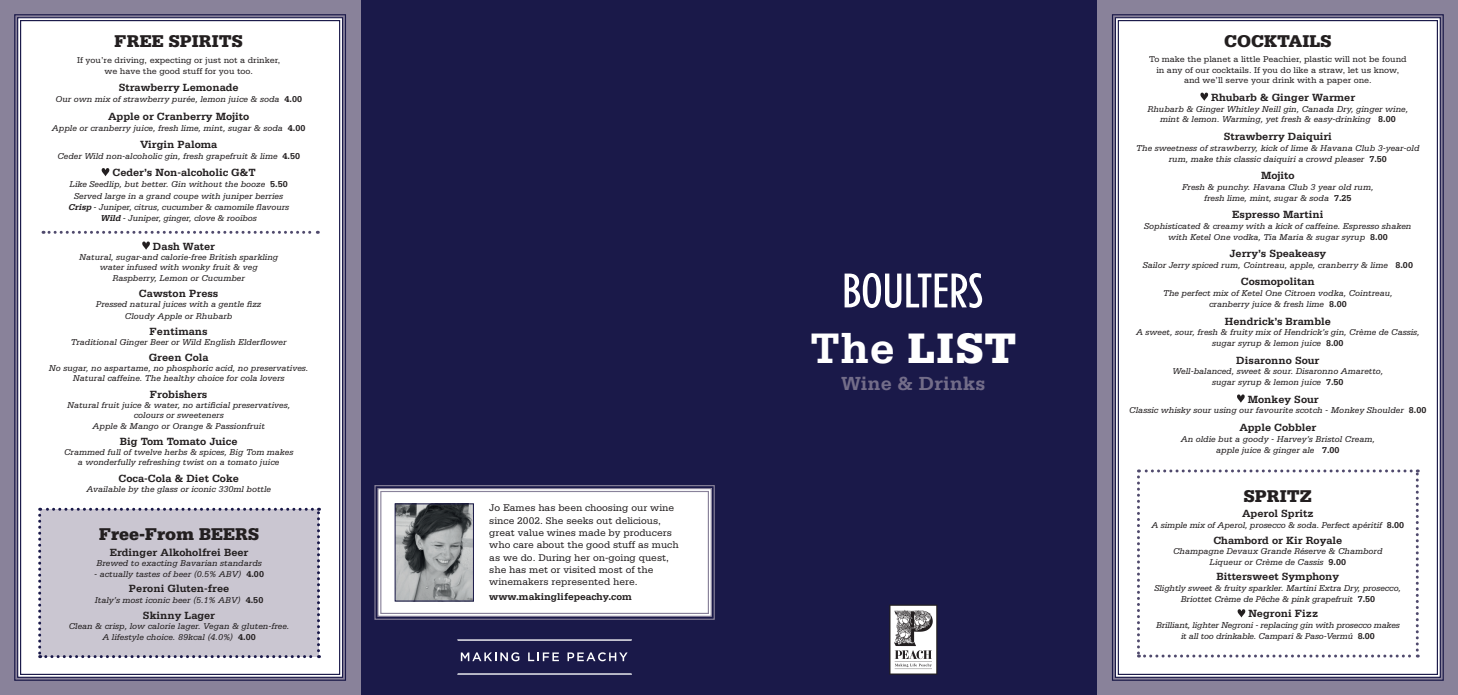
<style>
.page{position:relative;width:1458px;height:695px;background:#fff}
.page>*{position:absolute;margin:0;border:0;box-sizing:border-box;transform-origin:0 0}
.t1{font:900 45px "Serifa";color:#fff}
.t2{font:700 20px "Serifa";color:#736d89}
.t3{font:900 18px "Serifa";color:#231f20}
.t4{font:700 11px "Serifa";color:#231f20}
.t5{font:10.3px/12.3px "Serifa";color:#231f20}
.t6{font:700 10.3px "Serifa";color:#231f20}
.t7{font:italic 9px/10.8px "Serifa";color:#231f20;text-align:center}
.t8{font:9px/10.8px "Serifa";color:#231f20;text-align:center}
.t9{font:italic 9px/10.8px "Serifa";letter-spacing:-.02em;color:#231f20;text-align:center}
.s1{font-weight:700;font-style:normal}
.s2{font-weight:700}
</style>
<div class="page">
<div style="left:360px;top:0;width:737px;height:694px;background:#1a1949"></div>
<div style="left:1097px;top:0;width:360px;height:694px;background:#89829a"></div>
<div style="left:0;top:0;width:360px;height:694px;background:#89829a"></div>
<svg style="left:1112px;top:14px;width:331px;height:667px;background:#f3f3f5"></svg>
<svg style="left:14px;top:14px;width:332px;height:667px;background:#f3f3f5"></svg>
<svg style="left:102px;top:168px;width:7px;height:8px"></svg>
<svg style="left:142px;top:241px;width:8px;height:9px"></svg>
<svg style="left:1200px;top:93px;width:7px;height:8px"></svg>
<svg style="left:1236px;top:394px;width:8px;height:8px"></svg>
<svg style="left:43px;top:231px;width:275px;height:3px"></svg>
<svg style="left:844px;top:273px;width:137px;height:35px"></svg>
<div style="left:38px;top:507px;width:282px;height:151px;background:#cac6d1"></div>
<svg style="left:374px;top:485px;width:341px;height:135px;background:#ececef"></svg>
<div style="left:377px;top:488px;width:334px;height:128px;border:1px solid #89829a"></div>
<div style="left:380px;top:491px;width:328px;height:123px;border:1px solid #89829a"></div>
<svg style="left:457px;top:639px;width:175px;height:1px"></svg>
<svg style="left:457px;top:673px;width:175px;height:1px"></svg>
<svg style="left:461px;top:652px;width:58px;height:9px"></svg>
<svg style="left:528px;top:652px;width:31px;height:9px"></svg>
<svg style="left:567px;top:652px;width:60px;height:9px"></svg>
<img style="left:397px;top:505px;width:74px;height:94px">
<div style="left:395px;top:503px;width:78px;height:98px;border:1px solid #1a1949"></div>
<svg style="left:889px;top:604px;width:48px;height:70px;background:#bbbabb"></svg>
<div style="left:1136px;top:469px;width:282px;height:188px;background:#fff"></div>
<p class="t3" style="left:115px;top:30px;width:130px">FREE SPIRITS</p>
<p class="t8" style="left:77px;top:55px;width:205px">If you’re driving, expecting or just not a drinker, we have the good stuff for you too.</p>
<p class="t4" style="left:119px;top:81px;width:121px">Strawberry Lemonade</p>
<p class="t7" style="left:55px;top:94px;width:248px">Our own mix of strawberry purée, lemon juice &amp; soda <span class="s1">4.00</span></p>
<p class="t4" style="left:108px;top:110px;width:143px">Apple or Cranberry Mojito</p>
<p class="t7" style="left:52px;top:122px;width:255px">Apple or cranberry juice, fresh lime, mint, sugar &amp; soda <span class="s1">4.00</span></p>
<p class="t4" style="left:140px;top:138px;width:79px">Virgin Paloma</p>
<p class="t7" style="left:57px;top:150px;width:244px">Ceder Wild non-alcoholic gin, fresh grapefruit &amp; lime <span class="s1">4.50</span></p>
<p class="t4" style="left:112px;top:166px;width:145px">Ceder’s Non-alcoholic G&amp;T</p>
<p class="t7" style="left:70px;top:179px;width:220px">Like Seedlip, but better. Gin without the booze <span class="s1">5.50</span></p>
<p class="t7" style="left:68px;top:191px;width:222px">Served large in a grand coupe with juniper berries<br><span class="s2">Crisp</span> - Juniper, citrus, cucumber &amp; camomile flavours<br><span class="s2">Wild</span> - Juniper, ginger, clove &amp; rooibos</p>
<p class="t4" style="left:153px;top:239px;width:64px">Dash Water</p>
<p class="t7" style="left:79px;top:252px;width:200px;line-height:10px">Natural, sugar-and calorie-free British sparkling water infused with wonky fruit &amp; veg</p>
<p class="t7" style="left:112px;top:273px;width:134px">Raspberry, Lemon or Cucumber</p>
<p class="t4" style="left:139px;top:287px;width:81px">Cawston Press</p>
<p class="t7" style="left:96px;top:299px;width:167px">Pressed natural juices with a gentle fizz</p>
<p class="t7" style="left:125px;top:310px;width:109px">Cloudy Apple or Rhubarb</p>
<p class="t4" style="left:150px;top:325px;width:60px">Fentimans</p>
<p class="t7" style="left:71px;top:337px;width:217px">Traditional Ginger Beer or Wild English Elderflower</p>
<p class="t4" style="left:149px;top:351px;width:61px">Green Cola</p>
<p class="t7" style="left:49px;top:363px;width:261px;line-height:10px">No sugar, no aspartame, no phosphoric acid, no preservatives.<br>Natural caffeine. The healthy choice for cola lovers</p>
<p class="t4" style="left:150px;top:387px;width:59px">Frobishers</p>
<p class="t7" style="left:67px;top:399px;width:225px;line-height:10px">Natural fruit juice &amp; water, no artificial preservatives, colours or sweeteners</p>
<p class="t7" style="left:92px;top:420px;width:174px">Apple &amp; Mango or Orange &amp; Passionfruit</p>
<p class="t4" style="left:120px;top:435px;width:119px">Big Tom Tomato Juice</p>
<p class="t7" style="left:64px;top:447px;width:231px;line-height:10px">Crammed full of twelve herbs &amp; spices, Big Tom makes a wonderfully refreshing twist on a tomato juice</p>
<p class="t4" style="left:118px;top:471px;width:122px">Coca-Cola &amp; Diet Coke</p>
<p class="t7" style="left:86px;top:483px;width:186px">Available by the glass or iconic 330ml bottle</p>
<p class="t3" style="left:99px;top:523px;width:162px">Free-From BEERS</p>
<p class="t4" style="left:110px;top:545px;width:140px">Erdinger Alkoholfrei Beer</p>
<p class="t7" style="left:96px;top:557px;width:167px">Brewed to exacting Bavarian standards</p>
<p class="t7" style="left:94px;top:568px;width:171px">- actually tastes of beer (0.5% ABV) <span class="s1">4.00</span></p>
<p class="t4" style="left:129px;top:582px;width:102px">Peroni Gluten-free</p>
<p class="t7" style="left:95px;top:594px;width:170px">Italy’s most iconic beer (5.1% ABV) <span class="s1">4.50</span></p>
<p class="t4" style="left:143px;top:608px;width:74px">Skinny Lager</p>
<p class="t7" style="left:69px;top:620px;width:222px">Clean &amp; crisp, low calorie lager. Vegan &amp; gluten-free.<br>A lifestyle choice. 89kcal (4.0%) <span class="s1">4.00</span></p>
<p class="t5" style="left:489px;top:501px;width:191px">Jo Eames has been choosing our wine since 2002. She seeks out delicious, great value wines made by producers who care about the good stuff as much as we do. During her on-going quest, she has met or visited most of the winemakers represented here.</p>
<p class="t6" style="left:489px;top:590px;width:144px">www.makinglifepeachy.com</p>
<p class="t1" style="left:810px;top:322px;width:208px"><span class="s2">The</span> LIST</p>
<p class="t2" style="left:841px;top:372px;width:146px">Wine &amp; Drinks</p>
<p class="t3" style="left:1223px;top:30px;width:109px">COCKTAILS</p>
<p class="t8" style="left:1148px;top:53px;width:259px">To make the planet a little Peachier, plastic will not be found in any of our cocktails. If you do like a straw, let us know, and we’ll serve your drink with a paper one.</p>
<p class="t4" style="left:1210px;top:91px;width:146px">Rhubarb &amp; Ginger Warmer</p>
<p class="t7" style="left:1147px;top:103px;width:262px">Rhubarb &amp; Ginger Whitley Neill gin, Canada Dry, ginger wine, mint &amp; lemon. Warming, yet fresh &amp; easy-drinking <span class="s1">8.00</span></p>
<p class="t4" style="left:1223px;top:130px;width:110px">Strawberry Daiquiri</p>
<p class="t7" style="left:1135px;top:142px;width:285px">The sweetness of strawberry, kick of lime &amp; Havana Club 3-year-old rum, make this classic daiquiri a crowd pleaser <span class="s1">7.50</span></p>
<p class="t4" style="left:1260px;top:169px;width:35px">Mojito</p>
<p class="t7" style="left:1181px;top:181px;width:193px">Fresh &amp; punchy. Havana Club 3 year old rum, fresh lime, mint, sugar &amp; soda <span class="s1">7.25</span></p>
<p class="t4" style="left:1231px;top:208px;width:93px">Espresso Martini</p>
<p class="t7" style="left:1143px;top:220px;width:269px">Sophisticated &amp; creamy with a kick of caffeine. Espresso shaken with Ketel One vodka, Tia Maria &amp; sugar syrup <span class="s1">8.00</span></p>
<p class="t4" style="left:1229px;top:247px;width:98px">Jerry’s Speakeasy</p>
<p class="t7" style="left:1142px;top:259px;width:272px">Sailor Jerry spiced rum, Cointreau, apple, cranberry &amp; lime <span class="s1">8.00</span></p>
<p class="t4" style="left:1240px;top:275px;width:75px">Cosmopolitan</p>
<p class="t7" style="left:1162px;top:288px;width:231px">The perfect mix of Ketel One Citroen vodka, Cointreau, cranberry juice &amp; fresh lime <span class="s1">8.00</span></p>
<p class="t4" style="left:1224px;top:314px;width:107px">Hendrick’s Bramble</p>
<p class="t7" style="left:1135px;top:327px;width:285px">A sweet, sour, fresh &amp; fruity mix of Hendrick’s gin, Crème de Cassis, sugar syrup &amp; lemon juice <span class="s1">8.00</span></p>
<p class="t4" style="left:1235px;top:353px;width:85px">Disaronno Sour</p>
<p class="t7" style="left:1172px;top:366px;width:212px">Well-balanced, sweet &amp; sour. Disaronno Amaretto, sugar syrup &amp; lemon juice <span class="s1">7.50</span></p>
<p class="t4" style="left:1247px;top:392px;width:72px">Monkey Sour</p>
<p class="t7" style="left:1129px;top:405px;width:298px">Classic whisky sour using our favourite scotch - Monkey Shoulder <span class="s1">8.00</span></p>
<p class="t4" style="left:1239px;top:421px;width:78px">Apple Cobbler</p>
<p class="t7" style="left:1180px;top:433px;width:196px">An oldie but a goody - Harvey’s Bristol Cream, apple juice &amp; ginger ale <span class="s1">7.00</span></p>
<p class="t3" style="left:1243px;top:485px;width:70px">SPRITZ</p>
<p class="t4" style="left:1241px;top:507px;width:73px">Aperol Spritz</p>
<p class="t7" style="left:1151px;top:519px;width:254px">A simple mix of Aperol, prosecco &amp; soda. Perfect apéritif <span class="s1">8.00</span></p>
<p class="t4" style="left:1213px;top:533px;width:130px">Chambord or Kir Royale</p>
<p class="t7" style="left:1172px;top:546px;width:211px">Champagne Devaux Grande Réserve &amp; Chambord<br>Liqueur or Crème de Cassis <span class="s1">9.00</span></p>
<p class="t4" style="left:1216px;top:570px;width:124px">Bittersweet Symphony</p>
<p class="t7" style="left:1154px;top:582px;width:248px">Slightly sweet &amp; fruity sparkler. Martini Extra Dry, prosecco,<br>Briottet Crème de Pêche &amp; pink grapefruit <span class="s1">7.50</span></p>
<p class="t4" style="left:1248px;top:607px;width:71px">Negroni Fizz</p>
<p class="t9" style="left:1155px;top:619px;width:245px">Brilliant, lighter Negroni - replacing gin with prosecco makes it all too drinkable. Campari &amp; Paso-Vermú <span class="s1">8.00</span></p>
</div>
